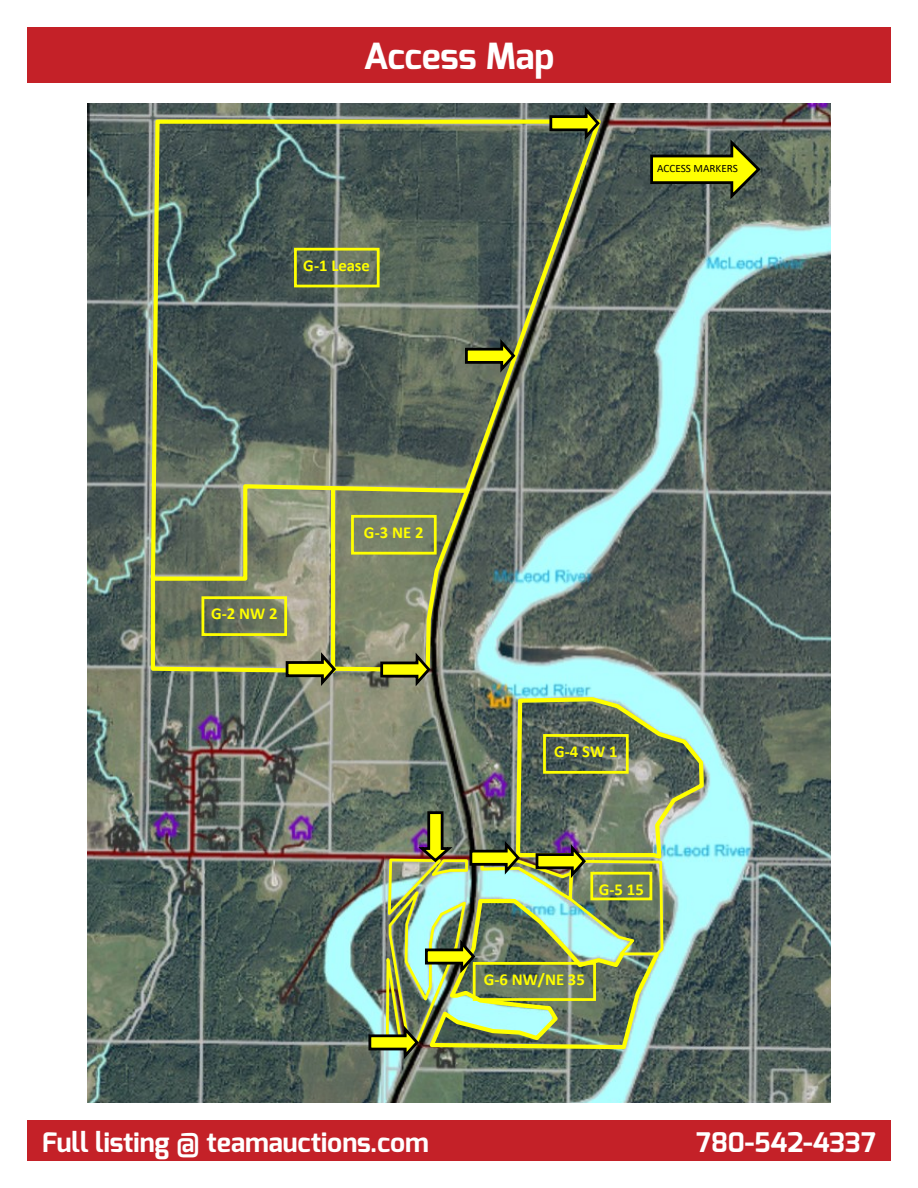
<style>
.page{position:relative;width:918px;height:1188px;background:#fff}
.page>*{position:absolute;margin:0;border:0;box-sizing:border-box;transform-origin:0 0}
.t1{font:700 36px "Exo";letter-spacing:-.01em;color:#fff}
.t2{font:700 27px "Exo";color:#fff}
.t3{font:700 16.65px "Calibri";color:#ff0}
.t4{font:11.25px "Calibri";color:#000}
</style>
<div class="page">
<div style="left:27px;top:27px;width:864px;height:55px;background:#c42128"></div>
<div style="left:27px;top:1120px;width:864px;height:41px;background:#c42128"></div>
<img style="left:87px;top:103px;width:744px;height:999px">
<svg style="left:149px;top:117px;width:456px;height:366px;background:#576459"></svg>
<div style="left:294px;top:248px;width:86px;height:39px;border:3px solid #ff0"></div>
<svg style="left:548px;top:106px;width:54px;height:38px;background:#69712e"></svg>
<img style="left:149px;top:483px;width:557px;height:580px">
<svg style="left:464px;top:339px;width:53px;height:37px;background:#7a7f31"></svg>
<svg style="left:649px;top:139px;width:114px;height:64px;background:#7f872f"></svg>
<h1 class="t1" style="left:363px;top:33px;width:193px">Access Map</h1>
<p class="t3" style="left:303px;top:253px;width:68px">G-1 Lease</p>
<p class="t4" style="left:657px;top:160px;width:82px">ACCESS MARKERS</p>
<p class="t3" style="left:211px;top:602px;width:68px">G-2 NW 2</p>
<p class="t3" style="left:364px;top:521px;width:61px">G-3 NE 2</p>
<p class="t3" style="left:554px;top:740px;width:65px">G-4 SW 1</p>
<p class="t3" style="left:599px;top:877px;width:46px">G-5 15</p>
<p class="t3" style="left:484px;top:968px;width:103px">G-6 NW/NE 35</p>
<h2 class="t2" style="left:42px;top:1124px;width:388px">Full listing @ teamauctions.com</h2>
<h2 class="t2" style="left:696px;top:1124px;width:181px">780-542-4337</h2>
</div>
